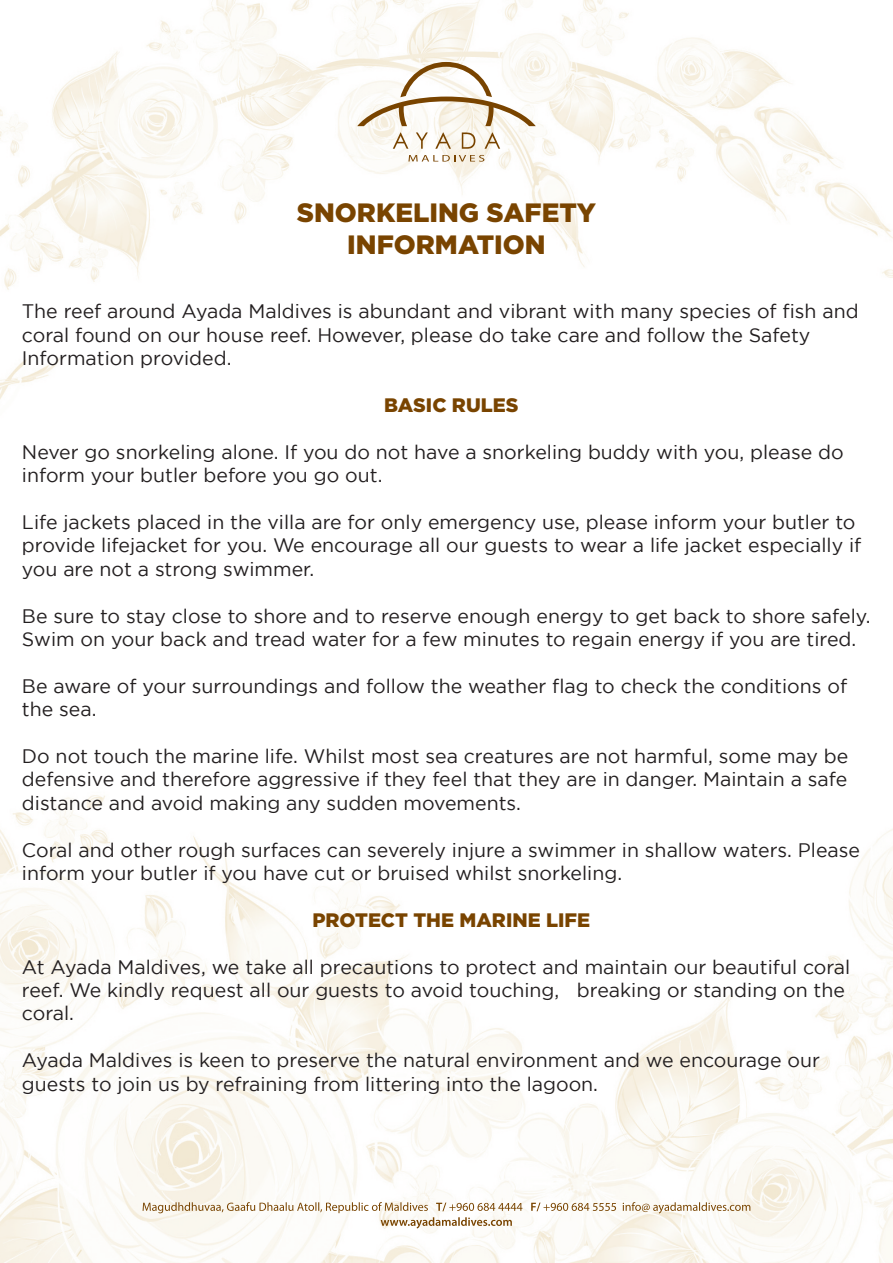
<style>
.page{position:relative;width:893px;height:1263px;background:#fff}
.page>*{position:absolute;margin:0;border:0;box-sizing:border-box;transform-origin:0 0}
.t1{font:900 26.55px/31.8px "Gotham";color:#794400;text-align:center}
.t2{font:19.5px/23.4px "Gotham";color:#231f20}
.t3{font:900 19.5px "Gotham";color:#794400}
</style>
<div class="page">
<img style="left:0;top:0;width:893px;height:1263px">
<svg style="left:357px;top:62px;width:179px;height:64px"></svg>
<svg style="left:393px;top:132px;width:15px;height:17px"></svg>
<svg style="left:416px;top:132px;width:12px;height:17px"></svg>
<svg style="left:435px;top:132px;width:16px;height:17px"></svg>
<svg style="left:462px;top:132px;width:13px;height:17px"></svg>
<svg style="left:485px;top:132px;width:15px;height:17px"></svg>
<svg style="left:408px;top:155px;width:76px;height:7px"></svg>
<svg style="left:143px;top:1202px;width:607px;height:26px"></svg>
<h1 class="t1" style="left:297px;top:196px;width:301px">SNORKELING SAFETY<br>INFORMATION</h1>
<p class="t2" style="left:22px;top:299px;width:838px">The reef around Ayada Maldives is abundant and vibrant with many species of fish and coral found on our house reef. However, please do take care and follow the Safety<br>Information provided.</p>
<p class="t3" style="left:384px;top:394px;width:136px">BASIC RULES</p>
<p class="t2" style="left:22px;top:440px;width:823px">Never go snorkeling alone. If you do not have a snorkeling buddy with you, please do inform your butler before you go out.</p>
<p class="t2" style="left:22px;top:510px;width:841px">Life jackets placed in the villa are for only emergency use, please inform your butler to provide lifejacket for you. We encourage all our guests to wear a life jacket especially if you are not a strong swimmer.</p>
<p class="t2" style="left:22px;top:604px;width:850px">Be sure to stay close to shore and to reserve enough energy to get back to shore safely.<br>Swim on your back and tread water for a few minutes to regain energy if you are tired.</p>
<p class="t2" style="left:22px;top:674px;width:827px">Be aware of your surroundings and follow the weather flag to check the conditions of the sea.</p>
<p class="t2" style="left:22px;top:744px;width:828px;text-align:justify">Do not touch the marine life. Whilst most sea creatures are not harmful, some may be defensive and therefore aggressive if they feel that they are in danger. Maintain a safe distance and avoid making any sudden movements.</p>
<p class="t2" style="left:22px;top:838px;width:840px">Coral and other rough surfaces can severely injure a swimmer in shallow waters. Please inform your butler if you have cut or bruised whilst snorkeling.</p>
<p class="t3" style="left:312px;top:908px;width:279px">PROTECT THE MARINE LIFE</p>
<p class="t2" style="left:22px;top:955px;width:830px">At Ayada Maldives, we take all precautions to protect and maintain our beautiful coral reef. We kindly request all our guests to avoid touching, breaking or standing on the coral.</p>
<p class="t2" style="left:22px;top:1048px;width:800px">Ayada Maldives is keen to preserve the natural environment and we encourage our guests to join us by refraining from littering into the lagoon.</p>
</div>
